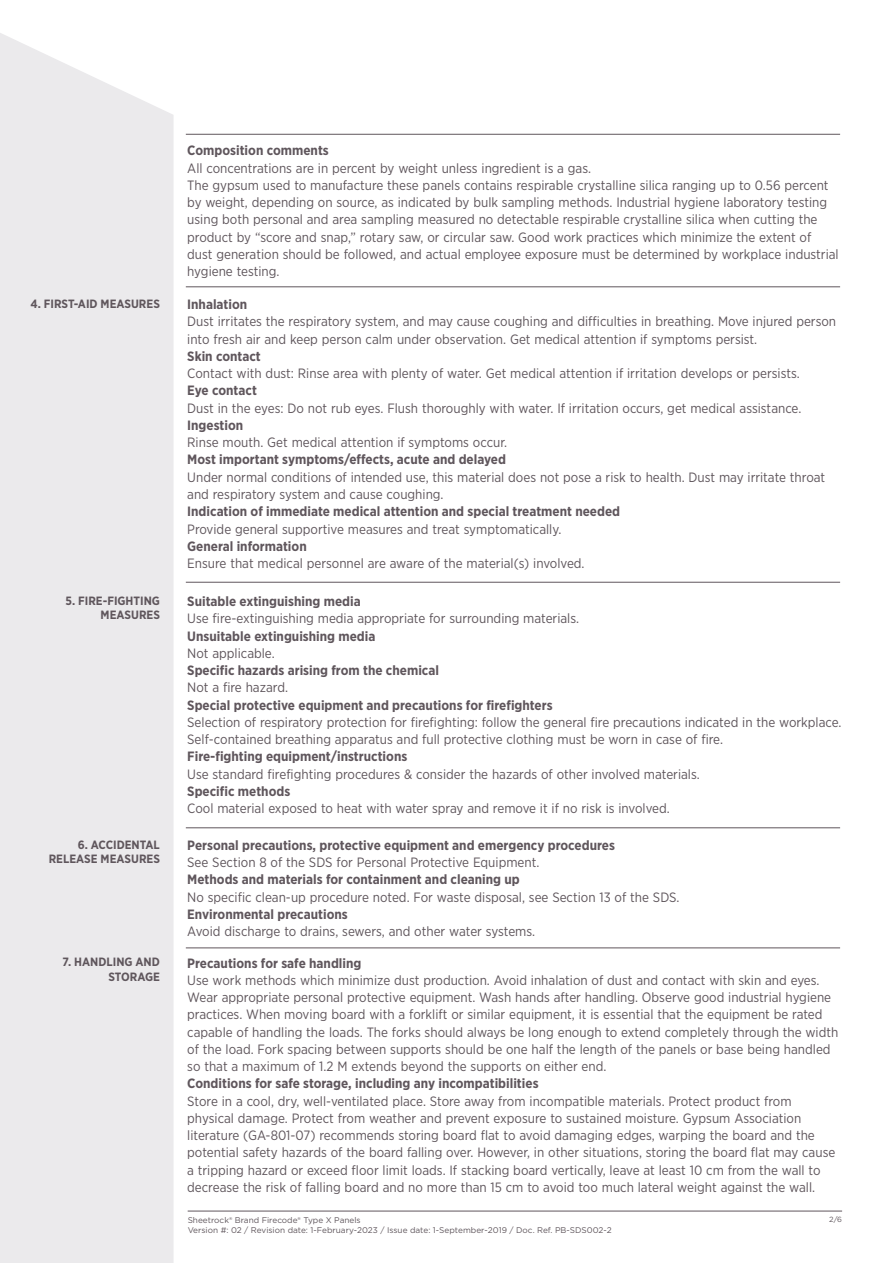
<style>
.page{position:relative;width:893px;height:1263px;background:#fff}
.page>*{position:absolute;margin:0;border:0;box-sizing:border-box;transform-origin:0 0}
.Helvetica_light_10pt{font:13.5px/17.2px "Gotham Narrow";color:#5f565c}
.Helvetica_light_10pt-2{font:700 13.5px "Gotham Narrow";color:#5f565c}
.Helvetica_light_10pt-3{font:700 12px/14.4px "Gotham Narrow";color:#5f565c;text-align:right}
.t1{font:8.25px "Gotham";color:#5f565c}
.t2{font:7.5px "Gotham";color:#5f565c}
</style>
<div class="page">
<div style="left:0;top:33px;width:174px;height:1230px;background:#ebeaec"></div>
<hr style="left:186px;top:134px;width:654px;height:1px;background:#5f565c">
<hr style="left:186px;top:947px;width:654px;height:1px;background:#5f565c">
<hr style="left:186px;top:827px;width:654px;height:1px;background:#5f565c">
<hr style="left:186px;top:286px;width:654px;height:1px;background:#5f565c">
<hr style="left:186px;top:582px;width:654px;height:1px;background:#5f565c">
<hr style="left:188px;top:1211px;width:654px;height:1px;background:#5f565c">
<p class="Helvetica_light_10pt-2" style="left:187px;top:142px;width:143px">Composition comments</p>
<p class="Helvetica_light_10pt" style="left:187px;top:159px;width:405px">All concentrations are in percent by weight unless ingredient is a gas.</p>
<p class="Helvetica_light_10pt" style="left:187px;top:176px;width:653px">The gypsum used to manufacture these panels contains respirable crystalline silica ranging up to 0.56 percent by weight, depending on source, as indicated by bulk sampling methods. Industrial hygiene laboratory testing using both personal and area sampling measured no detectable respirable crystalline silica when cutting the product by “score and snap,” rotary saw, or circular saw. Good work practices which minimize the extent of dust generation should be followed, and actual employee exposure must be determined by workplace industrial hygiene testing.</p>
<p class="Helvetica_light_10pt-3" style="left:31px;top:296px;width:131px">4. FIRST-AID MEASURES</p>
<p class="Helvetica_light_10pt-2" style="left:187px;top:296px;width:61px">Inhalation</p>
<p class="Helvetica_light_10pt" style="left:187px;top:313px;width:650px">Dust irritates the respiratory system, and may cause coughing and difficulties in breathing. Move injured person into fresh air and keep person calm under observation. Get medical attention if symptoms persist.</p>
<p class="Helvetica_light_10pt-2" style="left:187px;top:348px;width:75px">Skin contact</p>
<p class="Helvetica_light_10pt" style="left:187px;top:365px;width:614px">Contact with dust: Rinse area with plenty of water. Get medical attention if irritation develops or persists.</p>
<p class="Helvetica_light_10pt-2" style="left:187px;top:382px;width:71px">Eye contact</p>
<p class="Helvetica_light_10pt" style="left:187px;top:399px;width:616px">Dust in the eyes: Do not rub eyes. Flush thoroughly with water. If irritation occurs, get medical assistance.</p>
<p class="Helvetica_light_10pt-2" style="left:187px;top:417px;width:57px">Ingestion</p>
<p class="Helvetica_light_10pt" style="left:187px;top:434px;width:321px">Rinse mouth. Get medical attention if symptoms occur.</p>
<p class="Helvetica_light_10pt-2" style="left:187px;top:451px;width:320px">Most important symptoms/effects, acute and delayed</p>
<p class="Helvetica_light_10pt" style="left:187px;top:468px;width:639px">Under normal conditions of intended use, this material does not pose a risk to health. Dust may irritate throat and respiratory system and cause coughing.</p>
<p class="Helvetica_light_10pt-2" style="left:187px;top:503px;width:434px">Indication of immediate medical attention and special treatment needed</p>
<p class="Helvetica_light_10pt" style="left:187px;top:520px;width:376px">Provide general supportive measures and treat symptomatically.</p>
<p class="Helvetica_light_10pt-2" style="left:187px;top:537px;width:121px">General information</p>
<p class="Helvetica_light_10pt" style="left:187px;top:554px;width:399px">Ensure that medical personnel are aware of the material(s) involved.</p>
<p class="Helvetica_light_10pt-3" style="left:65px;top:593px;width:96px">5. FIRE-FIGHTING<br>MEASURES</p>
<p class="Helvetica_light_10pt-2" style="left:187px;top:593px;width:175px">Suitable extinguishing media</p>
<p class="Helvetica_light_10pt" style="left:187px;top:610px;width:393px">Use fire-extinguishing media appropriate for surrounding materials.</p>
<p class="Helvetica_light_10pt-2" style="left:187px;top:627px;width:190px">Unsuitable extinguishing media</p>
<p class="Helvetica_light_10pt" style="left:187px;top:644px;width:89px">Not applicable.</p>
<p class="Helvetica_light_10pt-2" style="left:187px;top:662px;width:253px">Specific hazards arising from the chemical</p>
<p class="Helvetica_light_10pt" style="left:187px;top:679px;width:102px">Not a fire hazard.</p>
<p class="Helvetica_light_10pt-2" style="left:187px;top:696px;width:367px">Special protective equipment and precautions for firefighters</p>
<p class="Helvetica_light_10pt" style="left:187px;top:713px;width:656px">Selection of respiratory protection for firefighting: follow the general fire precautions indicated in the workplace.<br>Self-contained breathing apparatus and full protective clothing must be worn in case of fire.</p>
<p class="Helvetica_light_10pt-2" style="left:187px;top:748px;width:222px">Fire-fighting equipment/instructions</p>
<p class="Helvetica_light_10pt" style="left:187px;top:765px;width:514px">Use standard firefighting procedures &amp; consider the hazards of other involved materials.</p>
<p class="Helvetica_light_10pt-2" style="left:187px;top:782px;width:105px">Specific methods</p>
<p class="Helvetica_light_10pt" style="left:187px;top:799px;width:484px">Cool material exposed to heat with water spray and remove it if no risk is involved.</p>
<p class="Helvetica_light_10pt-3" style="left:78px;top:837px;width:84px">6. ACCIDENTAL</p>
<p class="Helvetica_light_10pt-3" style="left:49px;top:851px;width:113px">RELEASE MEASURES</p>
<p class="Helvetica_light_10pt-2" style="left:187px;top:836px;width:429px">Personal precautions, protective equipment and emergency procedures</p>
<p class="Helvetica_light_10pt" style="left:187px;top:853px;width:354px">See Section 8 of the SDS for Personal Protective Equipment.</p>
<p class="Helvetica_light_10pt-2" style="left:187px;top:871px;width:334px">Methods and materials for containment and cleaning up</p>
<p class="Helvetica_light_10pt" style="left:187px;top:888px;width:494px">No specific clean-up procedure noted. For waste disposal, see Section 13 of the SDS.</p>
<p class="Helvetica_light_10pt-2" style="left:187px;top:905px;width:162px">Environmental precautions</p>
<p class="Helvetica_light_10pt" style="left:187px;top:922px;width:350px">Avoid discharge to drains, sewers, and other water systems.</p>
<p class="Helvetica_light_10pt-3" style="left:63px;top:955px;width:99px">7. HANDLING AND<br>STORAGE</p>
<p class="Helvetica_light_10pt-2" style="left:187px;top:954px;width:176px">Precautions for safe handling</p>
<p class="Helvetica_light_10pt" style="left:187px;top:971px;width:645px">Use work methods which minimize dust production. Avoid inhalation of dust and contact with skin and eyes.<br>Wear appropriate personal protective equipment. Wash hands after handling. Observe good industrial hygiene practices. When moving board with a forklift or similar equipment, it is essential that the equipment be rated</p>
<p class="Helvetica_light_10pt" style="left:187px;top:1023px;width:653px">capable of handling the loads. The forks should always be long enough to extend completely through the width of the load. Fork spacing between supports should be one half the length of the panels or base being handled so that a maximum of 1.2 M extends beyond the supports on either end.</p>
<p class="Helvetica_light_10pt-2" style="left:187px;top:1075px;width:353px">Conditions for safe storage, including any incompatibilities</p>
<p class="Helvetica_light_10pt" style="left:187px;top:1092px;width:650px">Store in a cool, dry, well-ventilated place. Store away from incompatible materials. Protect product from physical damage. Protect from weather and prevent exposure to sustained moisture. Gypsum Association literature (GA-801-07) recommends storing board flat to avoid damaging edges, warping the board and the potential safety hazards of the board falling over. However, in other situations, storing the board flat may cause a tripping hazard or exceed floor limit loads. If stacking board vertically, leave at least 10 cm from the wall to decrease the risk of falling board and no more than 15 cm to avoid too much lateral weight against the wall.</p>
<p class="t1" style="left:188px;top:1215px;width:175px">Sheetrock® Brand Firecode® Type X Panels</p>
<p class="t2" style="left:829px;top:1214px;width:14px">2/6</p>
<p class="t1" style="left:188px;top:1224px;width:426px">Version #: 02 / Revision date: 1-February-2023 / Issue date: 1-September-2019 / Doc. Ref. PB-SDS002-2</p>
</div>
